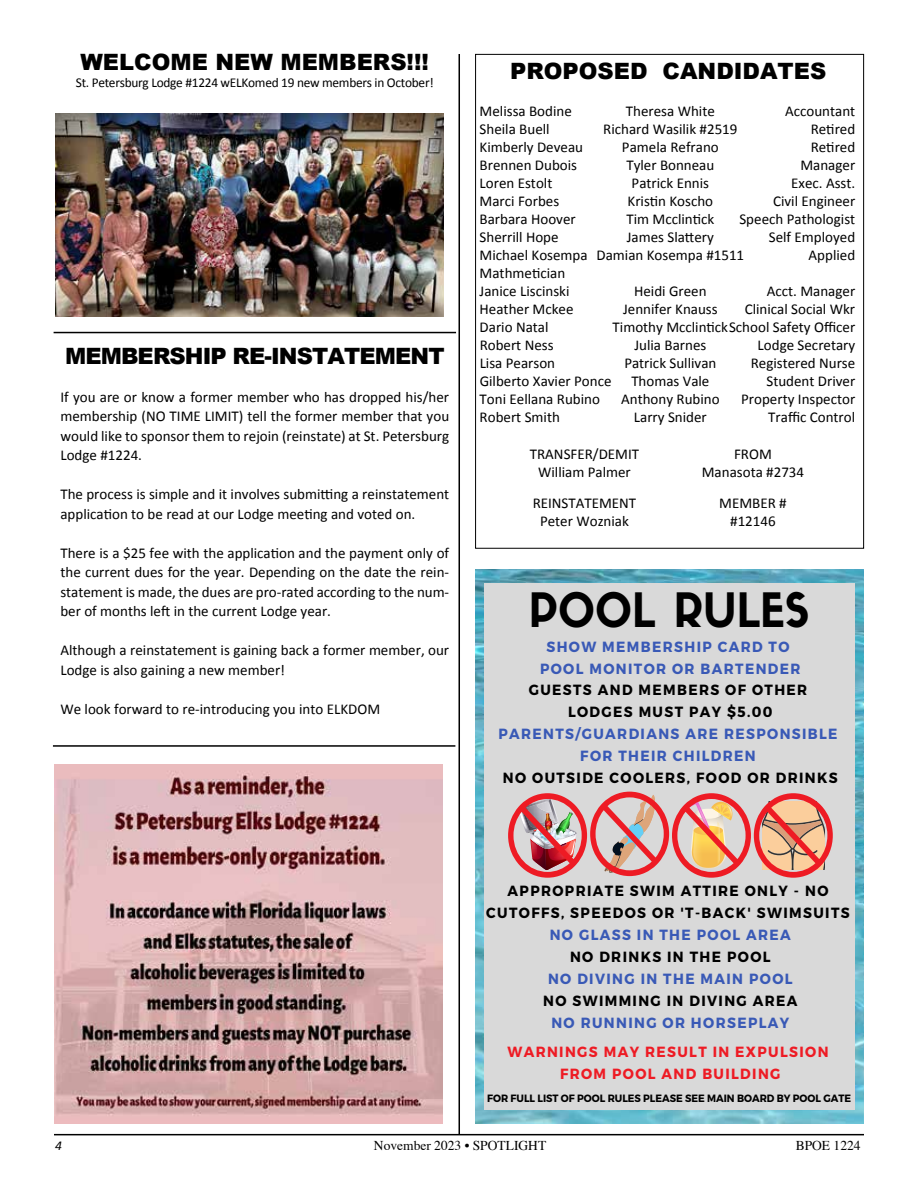
<style>
.page{position:relative;width:918px;height:1188px;background:#fff}
.page>*{position:absolute;margin:0;border:0;box-sizing:border-box;transform-origin:0 0}
.t1{font:46.5px "Sifonn Basic";color:#000;scale:.93 1}
.t2{font:900 22.5px "Arial";color:#000}
.t3{font:900 22.5px "Arial";letter-spacing:-.04em;color:#000}
.t4{font:15px/19.5px "Calibri";color:#000}
.t5{font:700 14.7px/21.9px "Montserrat";letter-spacing:.1em;color:#000;text-align:center;scale:.93 1}
.t6{font:700 14.7px/21.9px "Montserrat";letter-spacing:.1em;color:#3959b6;text-align:center;scale:.93 1}
.t7{font:700 14.7px/21.9px "Montserrat";letter-spacing:.1em;color:#ee1b24;text-align:center;scale:.93 1}
.t8{font:13.5px "Calibri";letter-spacing:-.02em;color:#000}
.t9{font:13.5px "Times";color:#000}
.t10{font:italic 13.5px "Calibri";color:#000}
.t11{font:700 10.65px "Montserrat";color:#000;scale:.93 1}
</style>
<div class="page">
<hr style="left:54px;top:1134px;width:810px;height:1px;background:#000">
<hr style="left:459px;top:54px;width:1px;height:1080px;background:#000">
<hr style="left:53px;top:745px;width:402px;height:2px;background:#000">
<img style="left:475px;top:569px;width:389px;height:555px">
<div style="left:484px;top:583px;width:371px;height:527px;background:#d9d9d9"></div>
<svg style="left:508px;top:792px;width:325px;height:86px"></svg>
<img style="left:54px;top:764px;width:389px;height:360px">
<img style="left:55px;top:114px;width:389px;height:203px">
<hr style="left:54px;top:332px;width:402px;height:1px;background:#000">
<h2 class="t2" style="left:80px;top:46px;width:350px">WELCOME NEW MEMBERS!!!</h2>
<p class="t8" style="left:76px;top:73px;width:359px">St. Petersburg Lodge #1224 wELKomed 19 new members in October!</p>
<h2 class="t3" style="left:65px;top:340px;width:381px">MEMBERSHIP RE-INSTATEMENT</h2>
<p class="t4" style="left:60px;top:387px;width:390px;text-align:justify">If you are or know a former member who has dropped his/her membership (NO TIME LIMIT) tell the former member that you would like to sponsor them to rejoin (reinstate) at St. Petersburg Lodge #1224.</p>
<p class="t4" style="left:60px;top:484px;width:390px">The process is simple and it involves submitting a reinstatement application to be read at our Lodge meeting and voted on.</p>
<p class="t4" style="left:60px;top:543px;width:390px;text-align:justify">There is a $25 fee with the application and the payment only of the current dues for the year. Depending on the date the rein&shy;statement is made, the dues are pro‐rated according to the num&shy;ber of months left in the current Lodge year.</p>
<p class="t4" style="left:60px;top:640px;width:390px">Although a reinstatement is gaining back a former member, our<br>Lodge is also gaining a new member!</p>
<p class="t4" style="left:60px;top:699px;width:321px">We look forward to re‐introducing you into ELKDOM</p>
<h2 class="t2" style="left:510px;top:54px;width:318px">PROPOSED CANDIDATES</h2>
<p class="t4" style="left:480px;top:101px;width:94px">Melissa Bodine</p>
<p class="t4" style="left:626px;top:101px;width:90px">Theresa White</p>
<p class="t4" style="left:785px;top:101px;width:72px">Accountant</p>
<p class="t4" style="left:480px;top:119px;width:72px">Sheila Buell</p>
<p class="t4" style="left:603px;top:119px;width:136px">Richard Wasilik #2519</p>
<p class="t4" style="left:811px;top:119px;width:46px">Retired</p>
<p class="t4" style="left:480px;top:137px;width:105px">Kimberly Deveau</p>
<p class="t4" style="left:622px;top:137px;width:98px">Pamela Refrano</p>
<p class="t4" style="left:811px;top:137px;width:46px">Retired</p>
<p class="t4" style="left:480px;top:155px;width:99px">Brennen Dubois</p>
<p class="t4" style="left:626px;top:155px;width:89px">Tyler Bonneau</p>
<p class="t4" style="left:800px;top:155px;width:56px">Manager</p>
<p class="t4" style="left:480px;top:173px;width:74px">Loren Estolt</p>
<p class="t4" style="left:632px;top:173px;width:79px">Patrick Ennis</p>
<p class="t4" style="left:791px;top:173px;width:66px">Exec. Asst.</p>
<p class="t4" style="left:480px;top:191px;width:81px">Marci Forbes</p>
<p class="t4" style="left:628px;top:191px;width:87px">Kristin Koscho</p>
<p class="t4" style="left:773px;top:191px;width:84px">Civil Engineer</p>
<p class="t4" style="left:480px;top:209px;width:98px">Barbara Hoover</p>
<p class="t4" style="left:626px;top:209px;width:89px">Tim Mcclintick</p>
<p class="t4" style="left:739px;top:209px;width:117px">Speech Pathologist</p>
<p class="t4" style="left:480px;top:227px;width:80px">Sherrill Hope</p>
<p class="t4" style="left:627px;top:227px;width:89px">James Slattery</p>
<p class="t4" style="left:769px;top:227px;width:88px">Self Employed</p>
<p class="t4" style="left:480px;top:245px;width:266px">Michael Kosempa Damian Kosempa #1511</p>
<p class="t4" style="left:809px;top:245px;width:48px">Applied</p>
<p class="t4" style="left:480px;top:264px;width:91px;line-height:18px">Mathmetician<br>Janice Liscinski</p>
<p class="t4" style="left:634px;top:281px;width:74px">Heidi Green</p>
<p class="t4" style="left:767px;top:281px;width:90px">Acct. Manager</p>
<p class="t4" style="left:480px;top:299px;width:95px">Heather Mckee</p>
<p class="t4" style="left:623px;top:299px;width:96px">Jennifer Knauss</p>
<p class="t4" style="left:745px;top:299px;width:112px">Clinical Social Wkr</p>
<p class="t4" style="left:480px;top:317px;width:70px">Dario Natal</p>
<p class="t4" style="left:613px;top:317px;width:244px">Timothy McclintickSchool Safety Officer</p>
<p class="t4" style="left:480px;top:335px;width:75px">Robert Ness</p>
<p class="t4" style="left:634px;top:335px;width:73px">Julia Barnes</p>
<p class="t4" style="left:758px;top:335px;width:99px">Lodge Secretary</p>
<p class="t4" style="left:480px;top:353px;width:77px">Lisa Pearson</p>
<p class="t4" style="left:624px;top:353px;width:94px">Patrick Sullivan</p>
<p class="t4" style="left:751px;top:353px;width:106px">Registered Nurse</p>
<p class="t4" style="left:480px;top:371px;width:133px">Gilberto Xavier Ponce</p>
<p class="t4" style="left:631px;top:371px;width:80px">Thomas Vale</p>
<p class="t4" style="left:766px;top:371px;width:90px">Student Driver</p>
<p class="t4" style="left:480px;top:389px;width:122px">Toni Eellana Rubino</p>
<p class="t4" style="left:621px;top:389px;width:100px">Anthony Rubino</p>
<p class="t4" style="left:741px;top:389px;width:116px">Property Inspector</p>
<p class="t4" style="left:480px;top:407px;width:82px">Robert Smith</p>
<p class="t4" style="left:634px;top:407px;width:74px">Larry Snider</p>
<p class="t4" style="left:768px;top:407px;width:88px">Traffic Control</p>
<p class="t4" style="left:530px;top:444px;width:111px">TRANSFER/DEMIT</p>
<p class="t4" style="left:734px;top:444px;width:39px">FROM</p>
<p class="t4" style="left:538px;top:462px;width:94px">William Palmer</p>
<p class="t4" style="left:702px;top:462px;width:104px">Manasota #2734</p>
<p class="t4" style="left:533px;top:493px;width:105px">REINSTATEMENT</p>
<p class="t4" style="left:719px;top:493px;width:69px">MEMBER #</p>
<p class="t4" style="left:540px;top:511px;width:90px">Peter Wozniak</p>
<p class="t4" style="left:730px;top:511px;width:47px">#12146</p>
<h1 class="t1" style="left:529px;top:579px;width:303px">POOL RULES</h1>
<p class="t6" style="left:540px;top:636px;width:282px">SHOW MEMBERSHIP CARD TO<br>POOL MONITOR OR BARTENDER</p>
<p class="t5" style="left:529px;top:679px;width:301px">GUESTS AND MEMBERS OF OTHER<br>LODGES MUST PAY $5.00</p>
<p class="t6" style="left:498px;top:723px;width:366px">PARENTS/GUARDIANS ARE RESPONSIBLE<br>FOR THEIR CHILDREN</p>
<p class="t5" style="left:503px;top:767px;width:362px">NO OUTSIDE COOLERS, FOOD OR DRINKS</p>
<p class="t5" style="left:486px;top:880px;width:392px">APPROPRIATE SWIM ATTIRE ONLY - NO<br>CUTOFFS, SPEEDOS OR 'T-BACK' SWIMSUITS</p>
<p class="t6" style="left:550px;top:924px;width:261px">NO GLASS IN THE POOL AREA</p>
<p class="t5" style="left:570px;top:946px;width:217px">NO DRINKS IN THE POOL</p>
<p class="t6" style="left:548px;top:968px;width:264px">NO DIVING IN THE MAIN POOL</p>
<p class="t5" style="left:543px;top:990px;width:275px">NO SWIMMING IN DIVING AREA</p>
<p class="t6" style="left:551px;top:1012px;width:257px">NO RUNNING OR HORSEPLAY</p>
<p class="t7" style="left:507px;top:1041px;width:347px">WARNINGS MAY RESULT IN EXPULSION<br>FROM POOL AND BUILDING</p>
<p class="t11" style="left:487px;top:1091px;width:393px">FOR FULL LIST OF POOL RULES PLEASE SEE MAIN BOARD BY POOL GATE</p>
<p class="t10" style="left:55px;top:1136px;width:8px">4</p>
<p class="t9" style="left:374px;top:1133px;width:174px">November 2023 • SPOTLIGHT</p>
<p class="t9" style="left:796px;top:1133px;width:66px">BPOE 1224</p>
</div>
